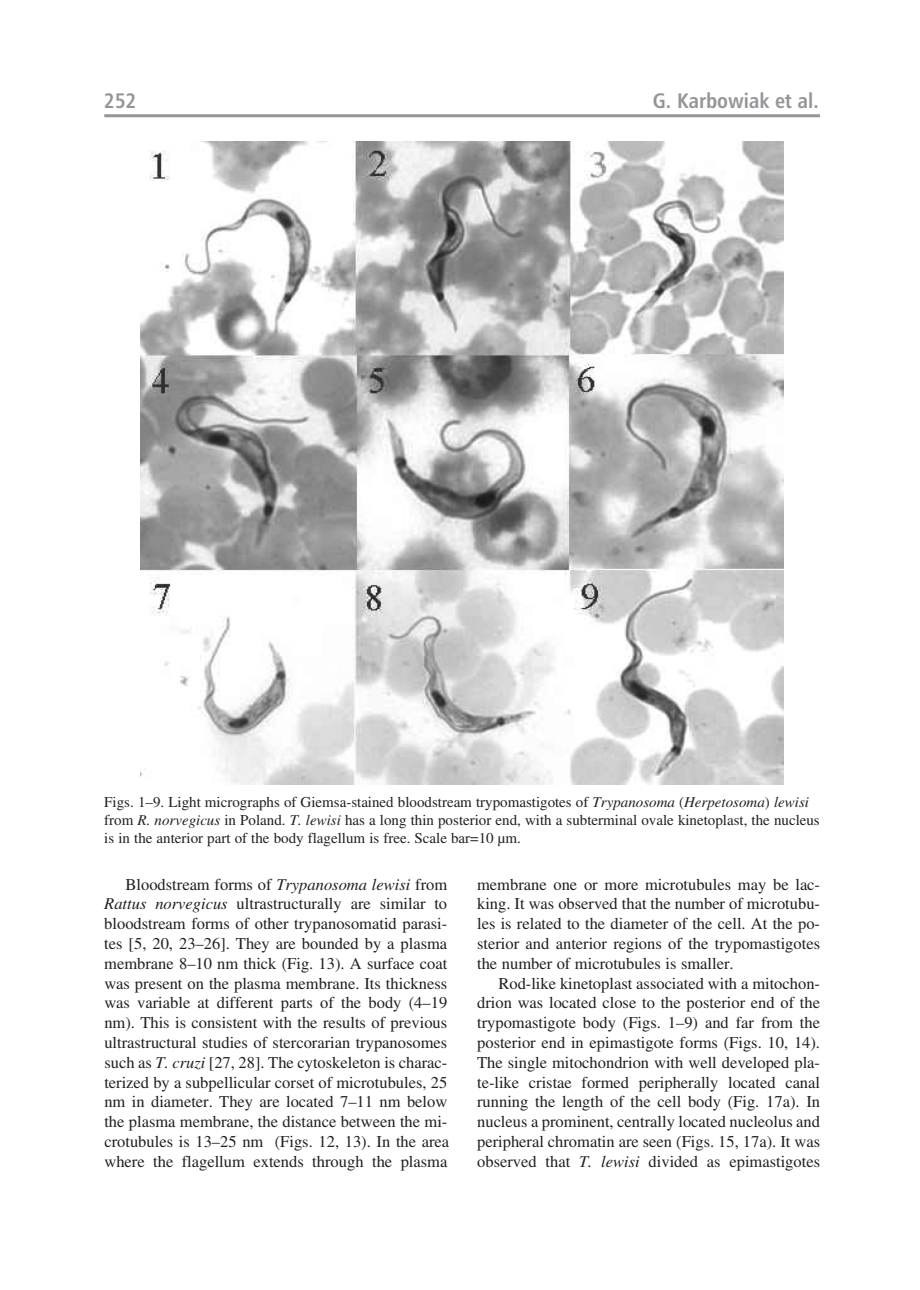
<style>
.page{position:relative;width:920px;height:1290px;background:#fff}
.page>*{position:absolute;margin:0;border:0;box-sizing:border-box;transform-origin:0 0}
.t1{font:21px "Humnst 777 Cn PL Bold A";color:#939598}
.t2{font:16.5px/19.8px "Toronto";color:#231f20;text-align:justify}
.t3{font:15px/18px "Toronto";color:#231f20}
.s1{font-style:italic}
</style>
<div class="page">
<hr style="left:104px;top:114px;width:716px;height:3px;background:#939598">
<img style="left:141px;top:141px;width:643px;height:643px">
<p class="t1" style="left:104px;top:88px;width:34px">252</p>
<p class="t1" style="left:653px;top:88px;width:167px">G. Karbowiak et al.</p>
<p class="t3" style="left:104px;top:793px;width:717px">Figs. 1–9. Light micrographs of Giemsa-stained bloodstream trypomastigotes of <span class="s1">Trypanosoma</span> (<span class="s1">Herpetosoma</span>) <span class="s1">lewisi </span>from <span class="s1">R. norvegicus</span> in Poland. <span class="s1">T. lewisi</span> has a long thin posterior end, with a subterminal ovale kinetoplast, the nucleus is in the anterior part of the body flagellum is free. Scale bar=10 µm.</p>
<p class="t2" style="left:104px;top:874px;width:346px;text-align:left;text-indent:21px">Bloodstream forms of <span class="s1">Trypanosoma lewisi</span> from <span class="s1">Rattus norvegicus</span> ultrastructurally are similar to bloodstream forms of other trypanosomatid parasi&shy;tes [5, 20, 23–26]. They are bounded by a plasma membrane 8–10 nm thick (Fig. 13). A surface coat was present on the plasma membrane. Its thickness was variable at different parts of the body (4–19 nm). This is consistent with the results of previous ultrastructural studies of stercorarian trypanosomes such as <span class="s1">T. cruzi</span> [27, 28]. The cytoskeleton is charac&shy;terized by a subpellicular corset of microtubules, 25 nm in diameter. They are located 7–11 nm below the plasma membrane, the distance between the mi&shy;crotubules is 13–25 nm (Figs. 12, 13). In the area where the flagellum extends through the plasma</p>
<p class="t2" style="left:477px;top:874px;width:344px">membrane one or more microtubules may be lac&shy;king. It was observed that the number of microtubu&shy;les is related to the diameter of the cell. At the po&shy;sterior and anterior regions of the trypomastigotes the number of microtubules is smaller.</p>
<p class="t2" style="left:477px;top:973px;width:344px;text-indent:21px">Rod-like kinetoplast associated with a mitochon&shy;drion was located close to the posterior end of the trypomastigote body (Figs. 1–9) and far from the posterior end in epimastigote forms (Figs. 10, 14).<br>The single mitochondrion with well developed pla&shy;te-like cristae formed peripherally located canal running the length of the cell body (Fig. 17a). In nucleus a prominent, centrally located nucleolus and peripheral chromatin are seen (Figs. 15, 17a). It was observed that <span class="s1">T. lewisi</span> divided as epimastigotes</p>
</div>
